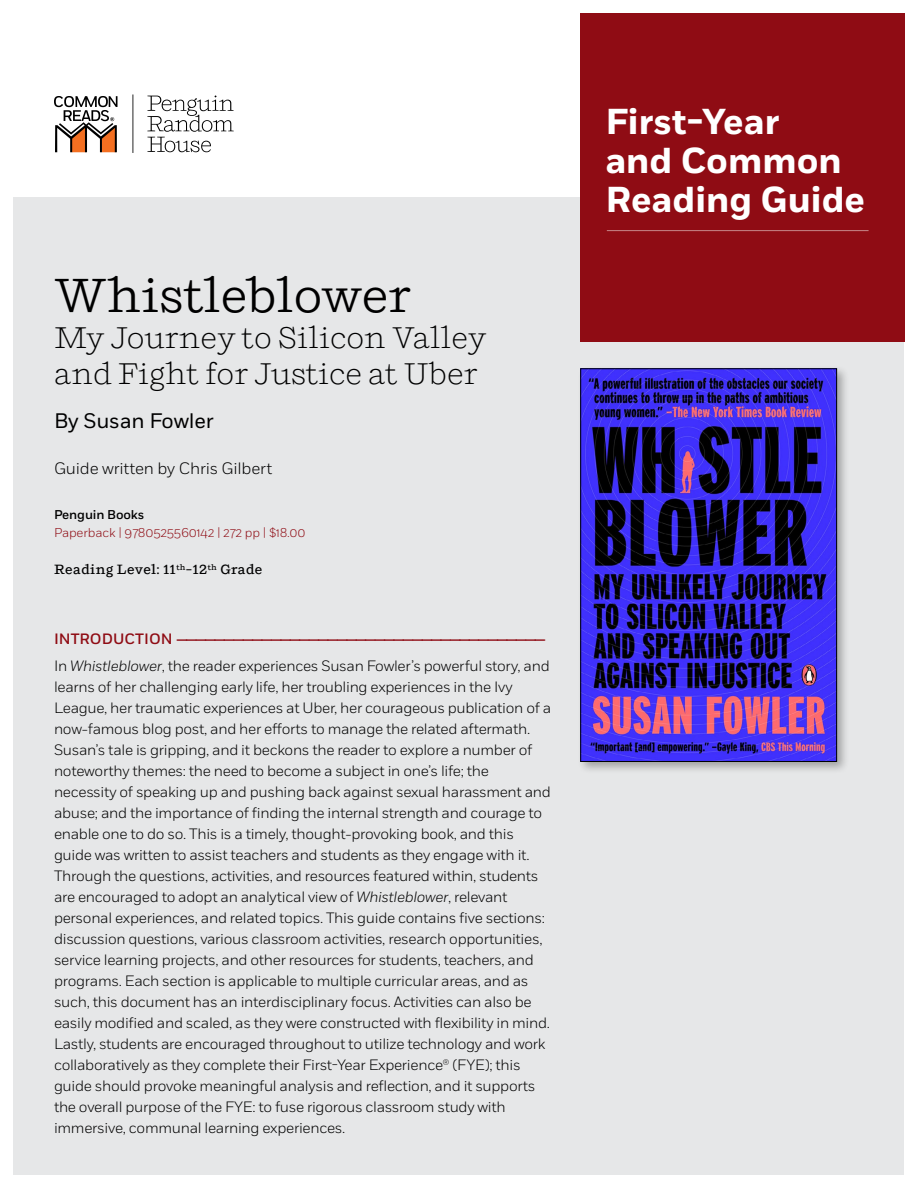
<style>
.page{position:relative;width:918px;height:1188px;background:#fff}
.page>*{position:absolute;margin:0;border:0;box-sizing:border-box;transform-origin:0 0}
.t1{font:48px "Shift";color:#000}
.t2{font:700 36px/39px "Fort";color:#fff}
.t3{font:300 30px/36px "Shift";color:#000}
.t4{font:21px "Fort";letter-spacing:-.01em;color:#000}
.t5{font:300 16.5px "Fort";letter-spacing:-.01em;color:#000}
.t6{font:300 15px/21px "Fort";letter-spacing:-.02em;color:#000}
.t7{font:500 13.5px "Shift";letter-spacing:.03em;color:#000}
.t8{font:300 12.75px "Fort";letter-spacing:-.01em;color:#8f0c14}
.t9{font:500 12.75px "Fort";letter-spacing:-.01em;color:#000}
.s1{font-weight:500;color:#8f0c14}
.s2{font-style:italic}
</style>
<div class="page">
<div style="left:14px;top:197px;width:890px;height:977px;background:#e6e7e8"></div>
<div style="left:580px;top:14px;width:325px;height:328px;background:#8f0c14"></div>
<hr style="left:607px;top:230px;width:262px;height:1px;background:#c78689">
<div style="left:577px;top:365px;width:273px;height:410px;background:#000;opacity:.3"></div>
<img style="left:582px;top:371px;width:253px;height:389px">
<div style="left:580px;top:369px;width:257px;height:393px;border:1px solid #000101"></div>
<svg style="left:132px;top:94px;width:102px;height:59px"></svg>
<svg style="left:54px;top:96px;width:63px;height:56px"></svg>
<h1 class="t1" style="left:54px;top:268px;width:359px">Whistleblower</h1>
<h3 class="t3" style="left:54px;top:320px;width:434px">My Journey to Silicon Valley and Fight for Justice at Uber</h3>
<h3 class="t4" style="left:54px;top:408px;width:161px">By Susan Fowler</h3>
<p class="t5" style="left:54px;top:459px;width:220px">Guide written by Chris Gilbert</p>
<p class="t9" style="left:54px;top:507px;width:92px">Penguin Books</p>
<p class="t8" style="left:54px;top:525px;width:253px">Paperback | 9780525560142 | 272 pp | $18.00</p>
<p class="t7" style="left:54px;top:561px;width:210px">Reading Level: 11<sup>th</sup>–12<sup>th</sup> Grade</p>
<p class="t6" style="left:54px;top:624px;width:497px;line-height:27.8px"><span class="s1">I n t r o d u c t i o n ———————————————————————————————————————<br></span>In <span class="s2">Whistleblower</span>, the reader experiences Susan Fowler’s powerful story, and</p>
<p class="t6" style="left:54px;top:677px;width:499px">learns of her challenging early life, her troubling experiences in the Ivy League, her traumatic experiences at Uber, her courageous publication of a now-famous blog post, and her efforts to manage the related aftermath.<br>Susan’s tale is gripping, and it beckons the reader to explore a number of noteworthy themes: the need to become a subject in one’s life; the necessity of speaking up and pushing back against sexual harassment and abuse; and the importance of finding the internal strength and courage to enable one to do so. This is a timely, thought-provoking book, and this guide was written to assist teachers and students as they engage with it.<br>Through the questions, activities, and resources featured within, students are encouraged to adopt an analytical view of <span class="s2">Whistleblower</span>, relevant personal experiences, and related topics. This guide contains five sections: discussion questions, various classroom activities, research opportunities, service learning projects, and other resources for students, teachers, and programs. Each section is applicable to multiple curricular areas, and as such, this document has an interdisciplinary focus. Activities can also be easily modified and scaled, as they were constructed with flexibility in mind.<br>Lastly, students are encouraged throughout to utilize technology and work collaboratively as they complete their First-Year Experience® (FYE); this guide should provoke meaningful analysis and reflection, and it supports the overall purpose of the FYE: to fuse rigorous classroom study with immersive, communal learning experiences.</p>
<h2 class="t2" style="left:605px;top:103px;width:261px">First-Year<br>and Common<br>Reading Guide</h2>
</div>
